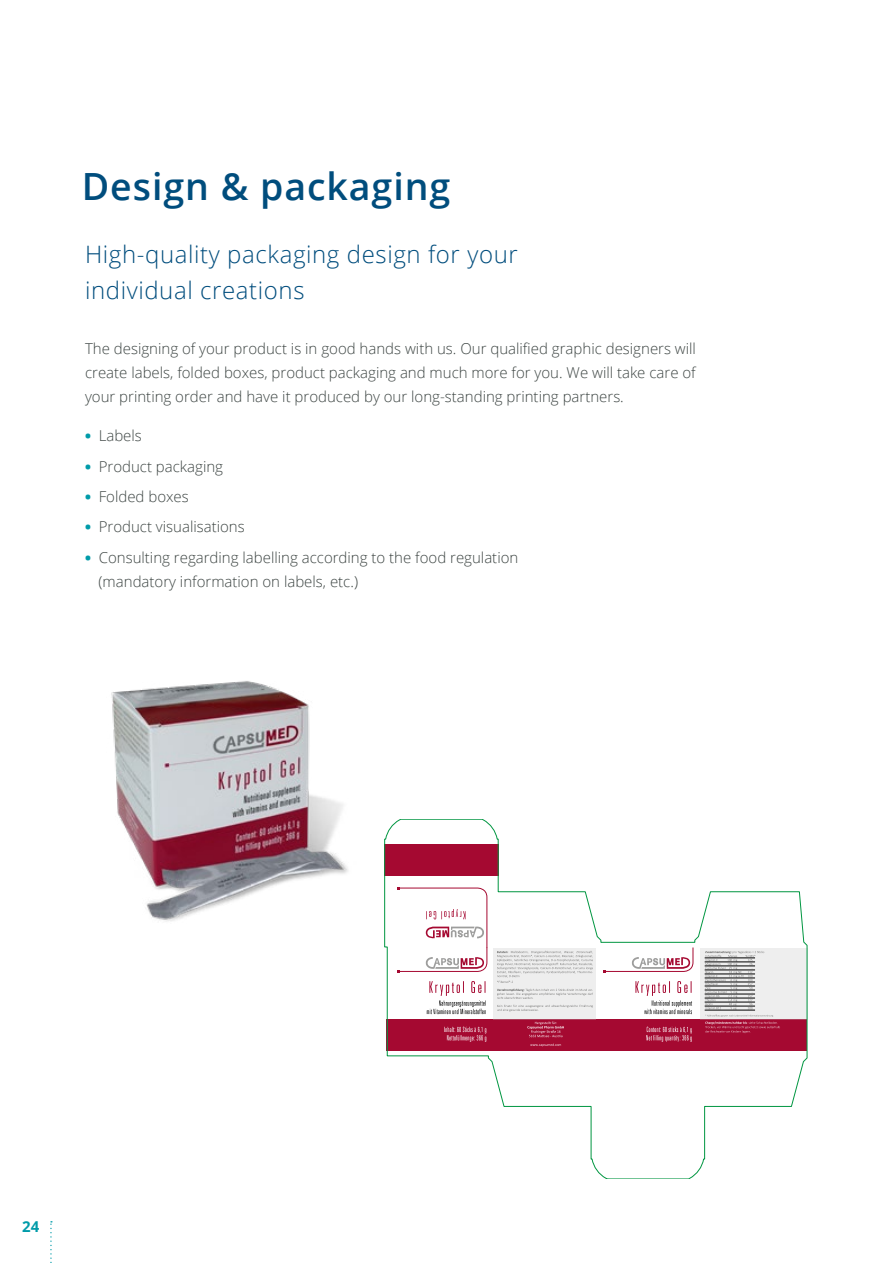
<style>
.page{position:relative;width:893px;height:1263px;background:#fff}
.page>*{position:absolute;margin:0;border:0;box-sizing:border-box;transform-origin:0 0}
.t1{font:600 37.5px "Open Sans";letter-spacing:.025em;color:#004d7d}
.t2{font:300 24px/36px "Open Sans";letter-spacing:.025em;color:#004d7d}
.t3{font:300 15px/24px "Open Sans";color:#3d4543}
.t4{font:700 15px "Open Sans";color:#009ba9}
.s1{font-weight:800;font-size:14.1px;color:#009ba9}
</style>
<div class="page">
<svg style="left:50px;top:1221px;width:2px;height:42px"></svg>
<svg style="left:384px;top:819px;width:423px;height:360px"></svg>
<img style="left:111px;top:681px;width:237px;height:241px">
<h1 class="t1" style="left:82px;top:160px;width:370px">Design &amp; packaging</h1>
<h2 class="t2" style="left:85px;top:236px;width:434px">High-quality packaging design for your individual creations</h2>
<p class="t3" style="left:85px;top:336px;width:612px;text-align:justify">The designing of your product is in good hands with us. Our qualified graphic designers will create labels, folded boxes, product packaging and much more for you. We will take care of your printing order and have it produced by our long-standing printing partners.</p>
<p class="t3" style="left:85px;top:423px;width:58px"><span class="s1">•</span> Labels</p>
<p class="t3" style="left:85px;top:454px;width:140px"><span class="s1">•</span> Product packaging</p>
<p class="t3" style="left:85px;top:484px;width:105px"><span class="s1">•</span> Folded boxes</p>
<p class="t3" style="left:85px;top:515px;width:161px"><span class="s1">•</span> Product visualisations</p>
<p class="t3" style="left:99px;top:545px;width:421px;text-indent:-14px"><span class="s1">•</span> Consulting regarding labelling according to the food regulation (mandatory information on labels, etc.)</p>
<p class="t4" style="left:22px;top:1215px;width:19px">24</p>
</div>
